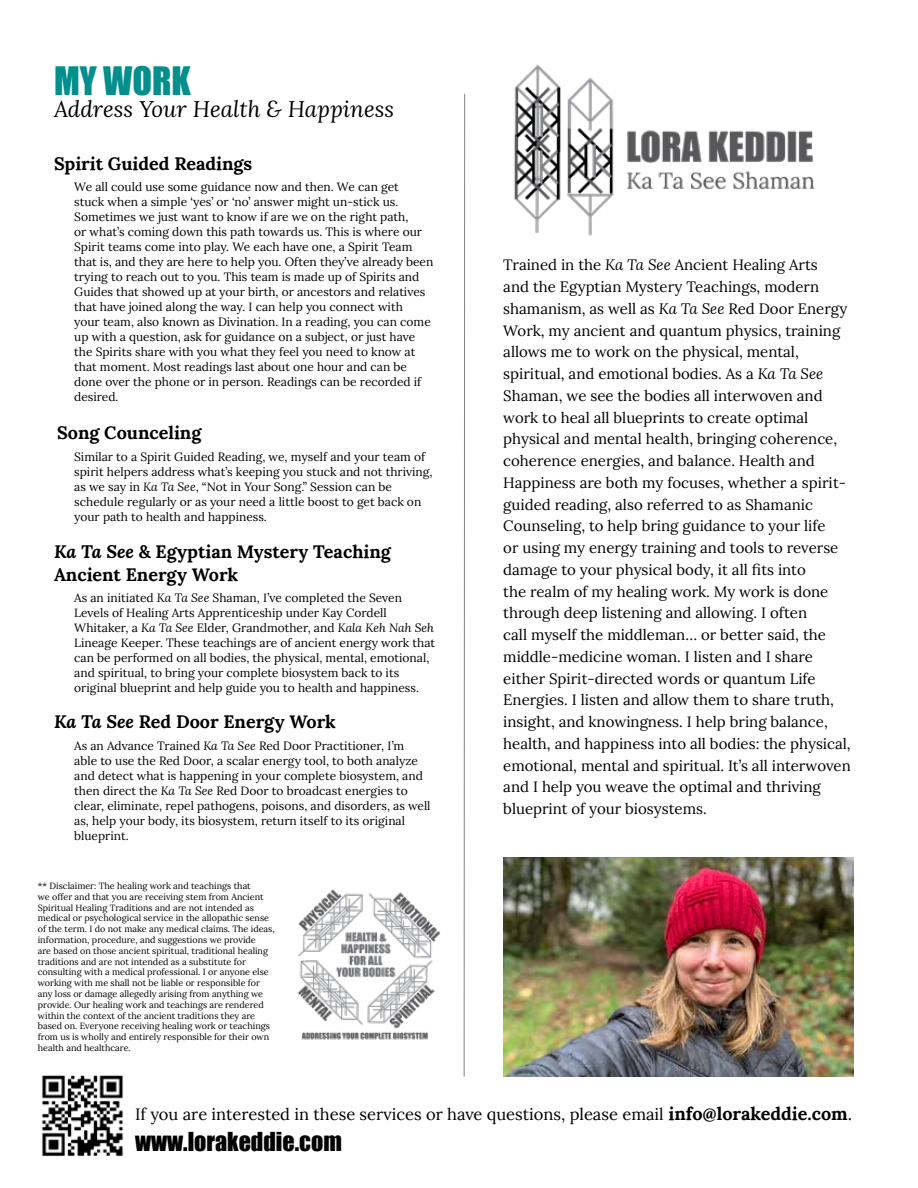
<style>
.page{position:relative;width:918px;height:1188px;background:#fff}
.page>*{position:absolute;margin:0;border:0;box-sizing:border-box;transform-origin:0 0}
.t1{font:36px "Impact";color:#008f8c}
.t2{font:24px "Impact";color:#000}
.t3{font:italic 22.5px "Lora";color:#000}
.t4{font:700 18px/22.5px "Lora";color:#000}
.t5{font:16.5px "Lora";color:#000}
.t6{font:15px/21.8px "Lora";color:#000}
.t7{font:12px/15px "Lora";color:#000}
.t8{font:9px/10.8px "Lora";color:#000}
.s1{font-style:italic}
.s2{font-weight:700;font-size:18px}
.s3{font-size:18px}
</style>
<div class="page">
<img style="left:514px;top:64px;width:301px;height:172px">
<img style="left:503px;top:858px;width:350px;height:219px">
<svg style="left:464px;top:94px;width:1px;height:983px"></svg>
<img style="left:42px;top:1075px;width:81px;height:82px">
<img style="left:297px;top:889px;width:144px;height:151px">
<h1 class="t1" style="left:54px;top:53px;width:138px">MY WORK</h1>
<h3 class="t3" style="left:54px;top:94px;width:342px">Address Your Health &amp; Happiness</h3>
<h3 class="t4" style="left:54px;top:150px;width:200px">Spirit Guided Readings</h3>
<p class="t7" style="left:74px;top:179px;width:361px">We all could use some guidance now and then. We can get<br>stuck when a simple ‘yes’ or ‘no’ answer might un-stick us.<br>Sometimes we just want to know if are we on the right path,<br>or what’s coming down this path towards us. This is where our Spirit teams come into play. We each have one, a Spirit Team that is, and they are here to help you. Often they’ve already been trying to reach out to you. This team is made up of Spirits and Guides that showed up at your birth, or ancestors and relatives that have joined along the way. I can help you connect with<br>your team, also known as Divination. In a reading, you can come up with a question, ask for guidance on a subject, or just have the Spirits share with you what they feel you need to know at that moment. Most readings last about one hour and can be done over the phone or in person. Readings can be recorded if desired.</p>
<h3 class="t4" style="left:57px;top:419px;width:146px">Song Counceling</h3>
<p class="t7" style="left:74px;top:448px;width:360px">Similar to a Spirit Guided Reading, we, myself and your team of spirit helpers address what’s keeping you stuck and not thriving, as we say in <span class="s1">Ka Ta See</span>, “Not in Your Song.” Session can be schedule regularly or as your need a little boost to get back on your path to health and happiness.</p>
<h3 class="t4" style="left:54px;top:539px;width:338px"><span class="s1">Ka Ta See</span> &amp; Egyptian Mystery Teaching<br>Ancient Energy Work</h3>
<p class="t7" style="left:74px;top:590px;width:362px">As an initiated <span class="s1">Ka Ta See</span> Shaman, I’ve completed the Seven Levels of Healing Arts Apprenticeship under Kay Cordell Whitaker, a <span class="s1">Ka Ta See</span> Elder, Grandmother, and <span class="s1">Kala Keh Nah Seh </span>Lineage Keeper. These teachings are of ancient energy work that can be performed on all bodies, the physical, mental, emotional, and spiritual, to bring your complete biosystem back to its original blueprint and help guide you to health and happiness.</p>
<h3 class="t4" style="left:54px;top:709px;width:283px"><span class="s1">Ka Ta See</span> Red Door Energy Work</h3>
<p class="t7" style="left:74px;top:738px;width:358px">As an Advance Trained <span class="s1">Ka Ta See</span> Red Door Practitioner, I’m<br>able to use the Red Door, a scalar energy tool, to both analyze and detect what is happening in your complete biosystem, and then direct the <span class="s1">Ka Ta See</span> Red Door to broadcast energies to clear, eliminate, repel pathogens, poisons, and disorders, as well as, help your body, its biosystem, return itself to its original blueprint.</p>
<p class="t8" style="left:38px;top:880px;width:238px">** Disclaimer: The healing work and teachings that<br>we offer and that you are receiving stem from Ancient Spiritual Healing Traditions and are not intended as medical or psychological service in the allopathic sense of the term. I do not make any medical claims. The ideas, information, procedure, and suggestions we provide<br>are based on those ancient spiritual, traditional healing traditions and are not intended as a substitute for consulting with a medical professional. I or anyone else working with me shall not be liable or responsible for any loss or damage allegedly arising from anything we provide. Our healing work and teachings are rendered within the context of the ancient traditions they are based on. Everyone receiving healing work or teachings from us is wholly and entirely responsible for their own health and healthcare.</p>
<p class="t6" style="left:503px;top:253px;width:349px">Trained in the <span class="s1">Ka Ta See</span> Ancient Healing Arts<br>and the Egyptian Mystery Teachings, modern shamanism, as well as <span class="s1">Ka Ta See</span> Red Door Energy Work, my ancient and quantum physics, training allows me to work on the physical, mental, spiritual, and emotional bodies. As a <span class="s1">Ka Ta See </span>Shaman, we see the bodies all interwoven and work to heal all blueprints to create optimal physical and mental health, bringing coherence, coherence energies, and balance. Health and Happiness are both my focuses, whether a spirit&shy;guided reading, also referred to as Shamanic Counseling, to help bring guidance to your life<br>or using my energy training and tools to reverse damage to your physical body, it all fits into<br>the realm of my healing work. My work is done through deep listening and allowing. I often<br>call myself the middleman… or better said, the middle-medicine woman. I listen and I share either Spirit-directed words or quantum Life Energies. I listen and allow them to share truth, insight, and knowingness. I help bring balance, health, and happiness into all bodies: the physical, emotional, mental and spiritual. It’s all interwoven and I help you weave the optimal and thriving blueprint of your biosystems.</p>
<h3 class="t5" style="left:135px;top:1101px;width:719px">If you are interested in these services or have questions, please email <span class="s2">info@lorakeddie.com</span><span class="s3">.</span></h3>
<h2 class="t2" style="left:135px;top:1123px;width:208px">www.lorakeddie.com</h2>
</div>
